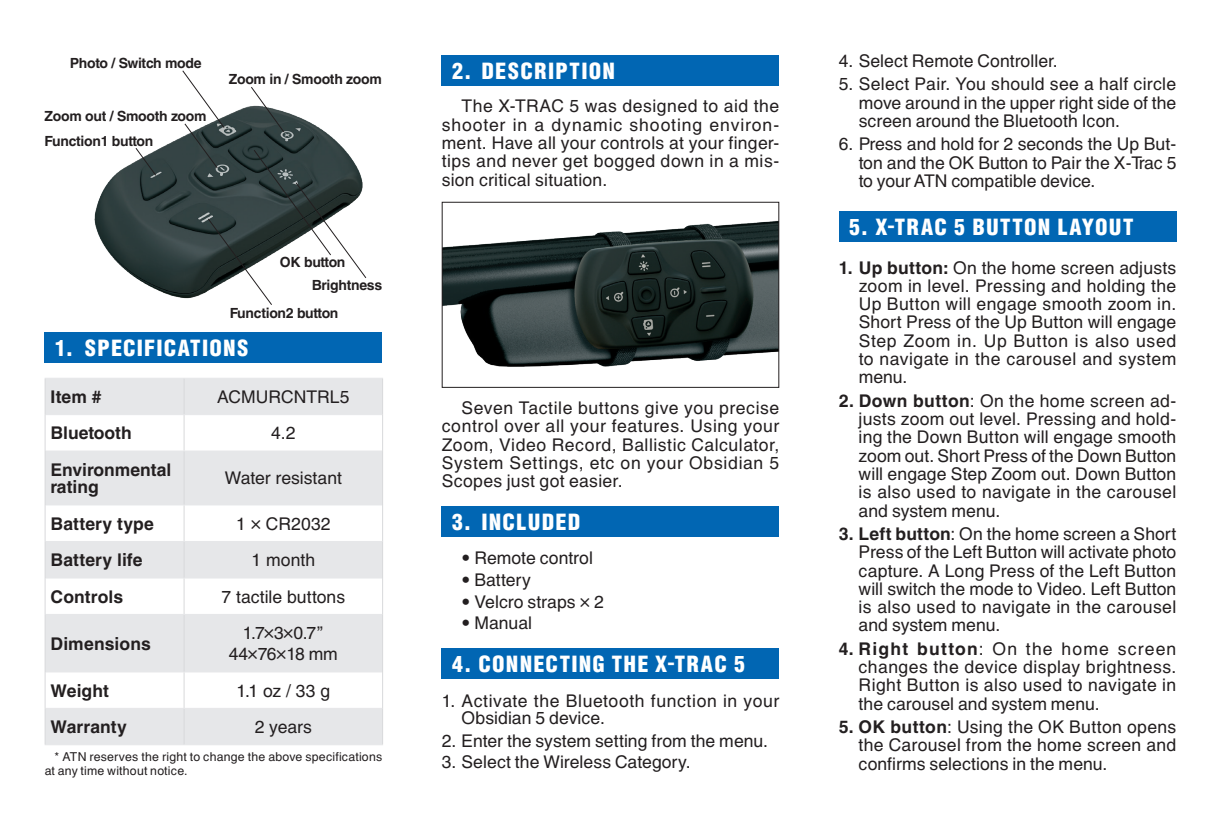
<style>
.page{position:relative;width:1221px;height:824px;background:#fff}
.page>*{position:absolute;margin:0;border:0;box-sizing:border-box;transform-origin:0 0}
.t1{font:900 22.75px "Helios Cond";letter-spacing:.05em;color:#fff}
.t2{font:17.5px/18.4px "Helvetica C";letter-spacing:.01em;color:#231f20;text-align:justify}
.t3{font:700 17.5px/17.5px "Helvetica C";letter-spacing:.005em;color:#231f20}
.t4{font:17.5px/17.5px "Helvetica C";letter-spacing:.03em;color:#231f20}
.t5{font:700 14px/24.8px "Helvetica C";letter-spacing:-.02em;color:#231f20}
.t6{font:12.25px/14px "Helvetica C";letter-spacing:.02em;color:#231f20}
.s1{font-family:"Helios"}
.s2{font-weight:700}
</style>
<div class="page">
<div style="left:45px;top:332px;width:337px;height:30px;background:#0166b3"></div>
<svg style="left:46px;top:379px;width:336px;height:365px;fill:#e6e7e9"></svg>
<hr style="left:45px;top:378px;width:139px;height:1px;background:#e6e7e9">
<hr style="left:184px;top:378px;width:199px;height:1px;background:#e6e7e9">
<hr style="left:46px;top:414px;width:138px;height:1px;background:#e6e7e9">
<hr style="left:184px;top:414px;width:198px;height:1px;background:#e6e7e9">
<hr style="left:46px;top:450px;width:138px;height:1px;background:#e6e7e9">
<hr style="left:184px;top:450px;width:198px;height:1px;background:#e6e7e9">
<hr style="left:46px;top:504px;width:138px;height:1px;background:#e6e7e9">
<hr style="left:184px;top:504px;width:198px;height:1px;background:#e6e7e9">
<hr style="left:46px;top:541px;width:138px;height:1px;background:#e6e7e9">
<hr style="left:184px;top:541px;width:198px;height:1px;background:#e6e7e9">
<hr style="left:46px;top:577px;width:138px;height:1px;background:#e6e7e9">
<hr style="left:184px;top:577px;width:198px;height:1px;background:#e6e7e9">
<hr style="left:46px;top:614px;width:138px;height:1px;background:#e6e7e9">
<hr style="left:184px;top:614px;width:198px;height:1px;background:#e6e7e9">
<hr style="left:46px;top:671px;width:138px;height:1px;background:#e6e7e9">
<hr style="left:184px;top:671px;width:198px;height:1px;background:#e6e7e9">
<hr style="left:46px;top:707px;width:138px;height:1px;background:#e6e7e9">
<hr style="left:184px;top:707px;width:198px;height:1px;background:#e6e7e9">
<hr style="left:45px;top:744px;width:139px;height:1px;background:#e6e7e9">
<hr style="left:184px;top:744px;width:199px;height:1px;background:#e6e7e9">
<hr style="left:45px;top:378px;width:1px;height:36px;background:#d8d9db">
<hr style="left:184px;top:378px;width:1px;height:36px;background:#d8d9db">
<hr style="left:382px;top:378px;width:1px;height:36px;background:#d8d9db">
<hr style="left:45px;top:414px;width:1px;height:37px;background:#d8d9db">
<hr style="left:184px;top:415px;width:1px;height:35px;background:#d8d9db">
<hr style="left:382px;top:414px;width:1px;height:37px;background:#d8d9db">
<hr style="left:45px;top:451px;width:1px;height:54px;background:#d8d9db">
<hr style="left:184px;top:451px;width:1px;height:53px;background:#d8d9db">
<hr style="left:382px;top:451px;width:1px;height:54px;background:#d8d9db">
<hr style="left:45px;top:505px;width:1px;height:36px;background:#d8d9db">
<hr style="left:184px;top:505px;width:1px;height:36px;background:#d8d9db">
<hr style="left:382px;top:505px;width:1px;height:36px;background:#d8d9db">
<hr style="left:45px;top:541px;width:1px;height:37px;background:#d8d9db">
<hr style="left:184px;top:542px;width:1px;height:35px;background:#d8d9db">
<hr style="left:382px;top:541px;width:1px;height:37px;background:#d8d9db">
<hr style="left:45px;top:578px;width:1px;height:36px;background:#d8d9db">
<hr style="left:184px;top:578px;width:1px;height:36px;background:#d8d9db">
<hr style="left:382px;top:578px;width:1px;height:36px;background:#d8d9db">
<hr style="left:45px;top:614px;width:1px;height:58px;background:#d8d9db">
<hr style="left:184px;top:614px;width:1px;height:57px;background:#d8d9db">
<hr style="left:382px;top:614px;width:1px;height:58px;background:#d8d9db">
<hr style="left:45px;top:672px;width:1px;height:36px;background:#d8d9db">
<hr style="left:184px;top:672px;width:1px;height:35px;background:#d8d9db">
<hr style="left:382px;top:672px;width:1px;height:36px;background:#d8d9db">
<hr style="left:45px;top:708px;width:1px;height:36px;background:#d8d9db">
<hr style="left:184px;top:708px;width:1px;height:36px;background:#d8d9db">
<hr style="left:382px;top:708px;width:1px;height:36px;background:#d8d9db">
<div style="left:441px;top:55px;width:338px;height:30px;background:#0166b3"></div>
<div style="left:441px;top:506px;width:338px;height:30px;background:#0166b3"></div>
<div style="left:441px;top:648px;width:338px;height:30px;background:#0166b3"></div>
<img style="left:443px;top:220px;width:334px;height:147px">
<div style="left:441px;top:202px;width:338px;height:186px;border:1px solid #231f20"></div>
<div style="left:838px;top:211px;width:338px;height:31px;background:#0166b3"></div>
<img style="left:94px;top:137px;width:87px;height:161px">
<svg style="left:181px;top:70px;width:186px;height:235px"></svg>
<svg style="left:135px;top:147px;width:22px;height:29px"></svg>
<p class="t5" style="left:70px;top:51px;width:133px">Photo / Switch mode</p>
<p class="t5" style="left:45px;top:104px;width:163px">Zoom out / Smooth zoom<br>Function1 button</p>
<p class="t5" style="left:229px;top:66px;width:154px">Zoom in / Smooth zoom</p>
<p class="t5" style="left:280px;top:249px;width:67px">OK button</p>
<p class="t5" style="left:312px;top:272px;width:72px">Brightness</p>
<p class="t5" style="left:230px;top:300px;width:110px">Function2 button</p>
<h1 class="t1" style="left:55px;top:334px;width:195px">1. SPECIFICATIONS</h1>
<p class="t3" style="left:50px;top:387px;width:53px">Item #</p>
<p class="t2" style="left:217px;top:387px;width:134px">ACMURCNTRL5</p>
<p class="t3" style="left:50px;top:424px;width:83px">Bluetooth</p>
<p class="t2" style="left:271px;top:424px;width:26px">4.2</p>
<p class="t3" style="left:50px;top:460px;width:122px">Environmental rating</p>
<p class="t2" style="left:225px;top:469px;width:119px">Water resistant</p>
<p class="t3" style="left:50px;top:514px;width:105px">Battery type</p>
<p class="t2" style="left:236px;top:514px;width:96px">1 <span class="s1">×</span> CR2032</p>
<p class="t3" style="left:50px;top:551px;width:94px">Battery life</p>
<p class="t2" style="left:251px;top:551px;width:65px">1 month</p>
<p class="t3" style="left:50px;top:587px;width:74px">Controls</p>
<p class="t2" style="left:221px;top:587px;width:125px">7 tactile buttons</p>
<p class="t3" style="left:50px;top:634px;width:102px">Dimensions</p>
<p class="t2" style="left:229px;top:622px;width:110px;line-height:21px;text-align:center">1.7<span class="s1">×</span>3<span class="s1">×</span>0.7”<br>44<span class="s1">×</span>76<span class="s1">×</span>18 mm</p>
<p class="t3" style="left:50px;top:681px;width:60px">Weight</p>
<p class="t2" style="left:236px;top:681px;width:95px">1.1 oz / 33 g</p>
<p class="t3" style="left:50px;top:717px;width:78px">Warranty</p>
<p class="t2" style="left:255px;top:717px;width:59px">2 years</p>
<p class="t6" style="left:45px;top:749px;width:339px;text-indent:10px">* ATN reserves the right to change the above specifications at any time without notice.</p>
<h1 class="t1" style="left:452px;top:57px;width:165px">2. DESCRIPTION</h1>
<p class="t2" style="left:441px;top:97px;width:339px;text-indent:20px">The X-TRAC 5 was designed to aid the shooter in a dynamic shooting environ&shy;ment. Have all your controls at your finger&shy;tips and never get bogged down in a mis&shy;sion critical situation.</p>
<p class="t2" style="left:441px;top:398px;width:339px;text-indent:20px">Seven Tactile buttons give you precise control over all your features. Using your Zoom, Video Record, Ballistic Calculator, System Settings, etc on your Obsidian 5<br>Scopes just got easier.</p>
<h1 class="t1" style="left:452px;top:508px;width:130px">3. INCLUDED</h1>
<p class="t2" style="left:461px;top:549px;width:133px">• Remote control</p>
<p class="t2" style="left:461px;top:570px;width:71px">• Battery</p>
<p class="t2" style="left:461px;top:592px;width:144px">• Velcro straps <span class="s1">×</span> 2</p>
<p class="t2" style="left:461px;top:614px;width:72px">• Manual</p>
<h1 class="t1" style="left:452px;top:650px;width:295px">4. CONNECTING THE X-TRAC 5</h1>
<p class="t4" style="left:461px;top:692px;width:319px;text-indent:-20px">1. Activate the Bluetooth function in your<br>Obsidian 5 device.</p>
<p class="t2" style="left:441px;top:731px;width:328px">2. Enter the system setting from the menu.</p>
<p class="t2" style="left:441px;top:752px;width:250px">3. Select the Wireless Category.</p>
<p class="t2" style="left:838px;top:52px;width:220px">4. Select Remote Controller.</p>
<p class="t2" style="left:858px;top:75px;width:319px;text-indent:-20px">5. Select Pair. You should see a half circle move around in the upper right side of the screen around the Bluetooth Icon.</p>
<p class="t2" style="left:858px;top:135px;width:319px;text-indent:-20px">6. Press and hold for 2 seconds the Up But&shy;ton and the OK Button to Pair the X-Trac 5 to your ATN compatible device.</p>
<h1 class="t1" style="left:848px;top:213px;width:286px">5. X-TRAC 5 BUTTON LAYOUT</h1>
<p class="t2" style="left:858px;top:258px;width:319px;text-indent:-20px"><span class="s2">1. Up button:</span> On the home screen adjusts zoom in level. Pressing and holding the Up Button will engage smooth zoom in.<br>Short Press of the Up Button will engage Step Zoom in. Up Button is also used to navigate in the carousel and system menu.</p>
<p class="t2" style="left:858px;top:391px;width:319px;text-indent:-20px"><span class="s2">2. Down button</span>: On the home screen ad&shy;justs zoom out level. Pressing and hold&shy;ing the Down Button will engage smooth zoom out. Short Press of the Down Button will engage Step Zoom out. Down Button is also used to navigate in the carousel and system menu.</p>
<p class="t2" style="left:858px;top:524px;width:319px;text-indent:-20px"><span class="s2">3. Left button</span>: On the home screen a Short Press of the Left Button will activate photo capture. A Long Press of the Left Button will switch the mode to Video. Left Button is also used to navigate in the carousel and system menu.</p>
<p class="t2" style="left:858px;top:639px;width:319px;text-indent:-20px"><span class="s2">4. Right button</span>: On the home screen changes the device display brightness.<br>Right Button is also used to navigate in the carousel and system menu.</p>
<p class="t2" style="left:858px;top:717px;width:319px;text-indent:-20px"><span class="s2">5. OK button</span>: Using the OK Button opens the Carousel from the home screen and confirms selections in the menu.</p>
</div>
